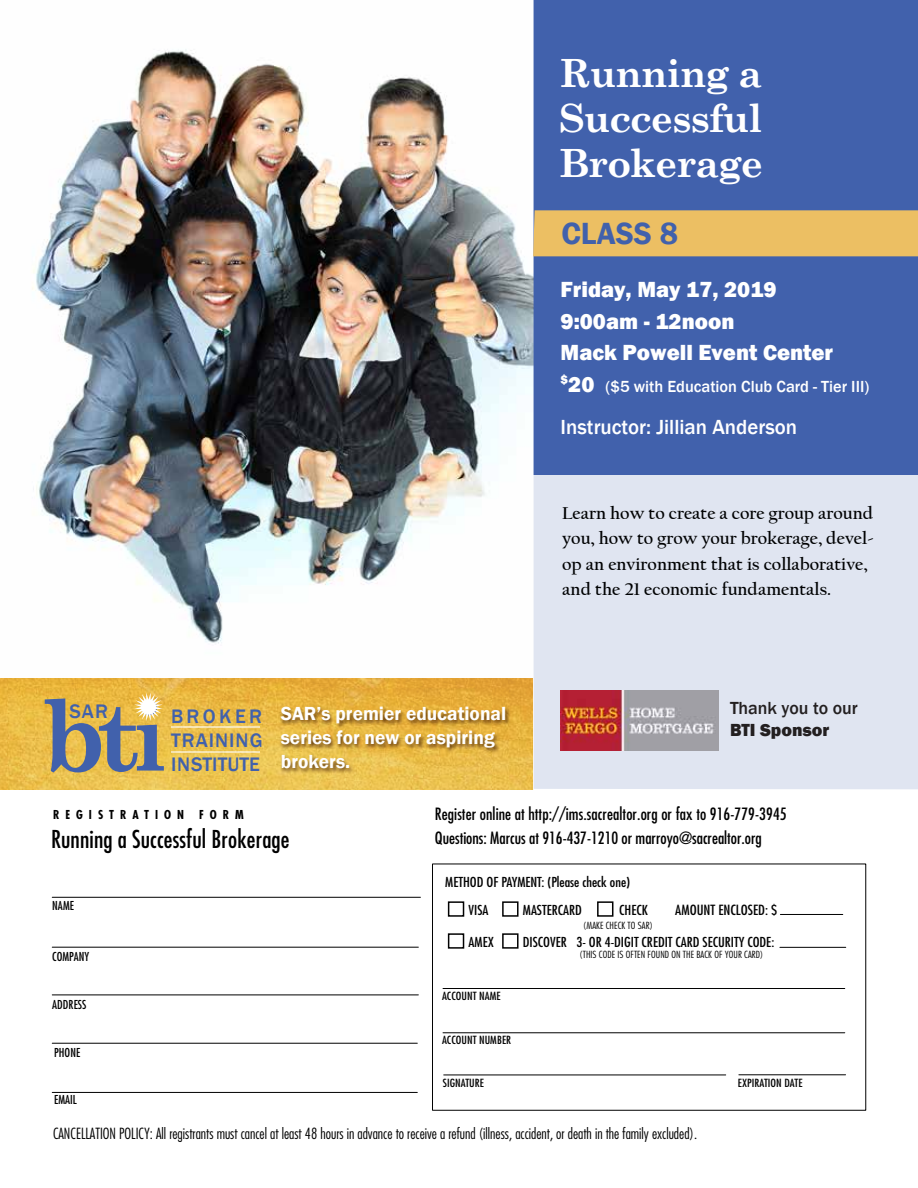
<style>
.page{position:relative;width:918px;height:1188px;background:#fff}
.page>*{position:absolute;margin:0;border:0;box-sizing:border-box;transform-origin:0 0}
.t1{font:700 98.4px "Century Schoolbook";color:#4161ac}
.t2{font:700 39px/45px "Century Schoolbook";letter-spacing:-.03em;color:#fff;text-align:justify}
.t3{font:600 31.5px "Franklin Gothic";color:#4161ac}
.t4{font:condensed 24px "Futura";letter-spacing:.005em;color:#000}
.t5{font:800 22.5px/31.5px "Franklin Gothic";color:#fff}
.t6{font:500 21px "Franklin Gothic";color:#fff}
.t7{font:500 20.1px/23.9px "Franklin Gothic";letter-spacing:.05em;color:#4161ac;text-align:justify}
.t8{font:600 19.5px/24px "Franklin Gothic";color:#fff}
.t9{font:700 18px/25.5px "Californian FB";color:#000102}
.t10{font:500 18px "Franklin Gothic";color:#231f20}
.t11{font:800 18px "Franklin Gothic";color:#231f20}
.t12{font:condensed 16.5px/24px "Futura";letter-spacing:.005em;color:#000}
.t13{font:500 16.5px "Franklin Gothic";color:#fff}
.t14{font:300 condensed 15px "Futura";color:#000}
.t15{font:condensed 13.65px "Futura";color:#020202;scale:1.08 1}
.t16{font:condensed 13.35px/28.3px "Futura";color:#020202;scale:1.08 1}
.t17{font:condensed 12px "Futura";letter-spacing:.005em;color:#000}
.t18{font:700 condensed 12px "Futura";letter-spacing:.5em;color:#000}
.t19{font:condensed 10.95px "Futura";letter-spacing:.005em;color:#020202;scale:1.08 1}
.t20{font:300 condensed 9.6px "Futura";letter-spacing:.005em;color:#020202;scale:1.08 1}
.s1{font-weight:800;font-size:22.5px}
</style>
<div class="page">
<img style="left:32px;top:0;width:502px;height:678px">
<hr style="left:52px;top:897px;width:368px;height:1px;background:#000">
<hr style="left:52px;top:947px;width:366px;height:1px;background:#000">
<hr style="left:52px;top:995px;width:366px;height:1px;background:#000">
<hr style="left:52px;top:1092px;width:365px;height:1px;background:#000">
<hr style="left:52px;top:1043px;width:365px;height:1px;background:#000">
<div style="left:432px;top:864px;width:434px;height:247px;border:1px solid #020202"></div>
<hr style="left:443px;top:988px;width:402px;height:1px;background:#020202">
<hr style="left:443px;top:1033px;width:402px;height:1px;background:#020202">
<hr style="left:444px;top:1075px;width:282px;height:1px;background:#020202">
<hr style="left:739px;top:1075px;width:107px;height:1px;background:#020202">
<div style="left:448px;top:901px;width:16px;height:16px;border:2px solid #020202"></div>
<div style="left:502px;top:901px;width:17px;height:16px;border:2px solid #020202"></div>
<div style="left:448px;top:933px;width:16px;height:16px;border:2px solid #020202"></div>
<div style="left:502px;top:933px;width:17px;height:16px;border:2px solid #020202"></div>
<div style="left:597px;top:901px;width:16px;height:16px;border:2px solid #020202"></div>
<hr style="left:780px;top:914px;width:63px;height:1px;background:#020202">
<hr style="left:780px;top:947px;width:66px;height:1px;background:#020202">
<div style="left:534px;top:0;width:384px;height:475px;background:#4161ac"></div>
<div style="left:533px;top:210px;width:385px;height:46px;background:#ecbf63"></div>
<svg style="left:0;top:678px;width:534px;height:111px;background:#eaba46"></svg>
<div style="left:534px;top:475px;width:384px;height:314px;background:#e0e5f1"></div>
<hr style="left:171px;top:726px;width:89px;height:2px;background:#fff">
<hr style="left:171px;top:751px;width:89px;height:2px;background:#fff">
<svg style="left:134px;top:693px;width:29px;height:28px"></svg>
<img style="left:278px;top:702px;width:240px;height:81px">
<img style="left:561px;top:690px;width:158px;height:61px">
<h2 class="t2" style="left:559px;top:49px;width:206px">Running a Successful Brokerage</h2>
<h3 class="t3" style="left:561px;top:214px;width:118px">CLASS 8</h3>
<p class="t5" style="left:561px;top:274px;width:274px">Friday, May 17, 2019<br>9:00am - 12noon<br>Mack Powell Event Center</p>
<p class="t13" style="left:561px;top:376px;width:310px"><sup>$</sup><span class="s1">20</span> ($5 with Education Club Card - Tier III)</p>
<p class="t6" style="left:561px;top:414px;width:238px">Instructor: Jillian Anderson</p>
<h1 class="t1" style="left:42px;top:659px;width:127px">bti</h1>
<p class="t7" style="left:70px;top:699px;width:40px">SAR</p>
<p class="t7" style="left:171px;top:705px;width:93px">BROKER TRAINING INSTITUTE</p>
<p class="t8" style="left:281px;top:702px;width:227px">SAR’s premier educational series for new or aspiring brokers.</p>
<p class="t9" style="left:562px;top:500px;width:313px">Learn how to create a core group around you, how to grow your brokerage, devel&shy;op an environment that is collaborative, and the 21 economic fundamentals.</p>
<p class="t10" style="left:730px;top:697px;width:129px">Thank you to our</p>
<p class="t11" style="left:730px;top:718px;width:101px">BTI Sponsor</p>
<p class="t18" style="left:53px;top:807px;width:192px">REGISTRATION FORM</p>
<h3 class="t4" style="left:51px;top:824px;width:240px">Running a Successful Brokerage</h3>
<p class="t17" style="left:52px;top:899px;width:23px">NAME</p>
<p class="t17" style="left:52px;top:949px;width:38px">COMPANY</p>
<p class="t17" style="left:52px;top:997px;width:36px">ADDRESS</p>
<p class="t17" style="left:54px;top:1045px;width:28px">PHONE</p>
<p class="t17" style="left:54px;top:1093px;width:24px">EMAIL</p>
<p class="t12" style="left:435px;top:801px;width:353px">Register online at http://ims.sacrealtor.org or fax to 916-779-3945<br>Questions: Marcus at 916-437-1210 or marroyo@sacrealtor.org</p>
<p class="t16" style="left:469px;top:868px;width:151px;text-indent:-23px">METHOD OF PAYMENT: (Please check one)<br>VISA</p>
<p class="t16" style="left:523px;top:896px;width:56px">MASTERCARD</p>
<p class="t15" style="left:675px;top:901px;width:96px">AMOUNT ENCLOSED: $</p>
<p class="t16" style="left:619px;top:896px;width:28px">CHECK</p>
<p class="t20" style="left:583px;top:920px;width:66px">(MAKE CHECK TO SAR)</p>
<p class="t20" style="left:580px;top:948px;width:172px">(THIS CODE IS OFTEN FOUND ON THE BACK OF YOUR CARD)</p>
<p class="t16" style="left:469px;top:928px;width:25px">AMEX</p>
<p class="t16" style="left:523px;top:928px;width:234px">DISCOVER 3- OR 4-DIGIT CREDIT CARD SECURITY CODE:</p>
<p class="t19" style="left:442px;top:990px;width:56px">ACCOUNT NAME</p>
<p class="t19" style="left:442px;top:1034px;width:65px">ACCOUNT NUMBER</p>
<p class="t19" style="left:443px;top:1076px;width:40px">SIGNATURE</p>
<p class="t19" style="left:738px;top:1076px;width:61px">EXPIRATION DATE</p>
<p class="t14" style="left:53px;top:1124px;width:646px">CANCELLATION POLICY: All registrants must cancel at least 48 hours in advance to receive a refund (illness, accident, or death in the family excluded).</p>
</div>
